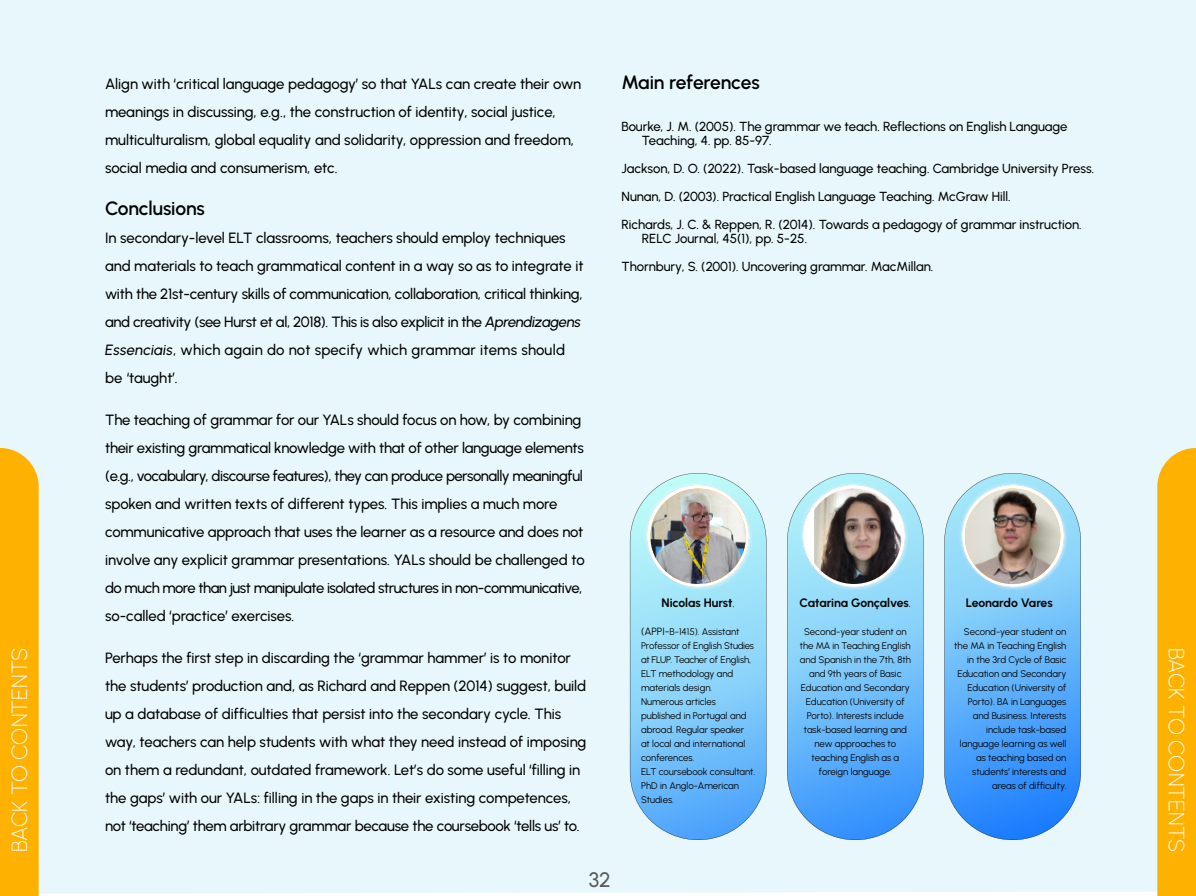
<style>
.page{position:relative;width:1196px;height:896px;background:#fff}
.page>*{position:absolute;margin:0;border:0;box-sizing:border-box;transform-origin:0 0}
.t1{font:200 22.05px "Urbanist";color:#fff}
.t2{font:500 21px "Urbanist";color:#5a5a5a}
.t3{font:600 19.25px "Urbanist";letter-spacing:-.01em;color:#000}
.t4{font:500 14.88px/28px "Urbanist";letter-spacing:-.01em;color:#000}
.t5{font:500 13.12px/28px "Urbanist";letter-spacing:-.005em;color:#000}
.t6{font:700 12.25px "Urbanist";letter-spacing:-.01em;color:#070504}
.t7{font:9.62px/14px "Urbanist";letter-spacing:-.005em;color:#070504;text-align:center}
.s1{font-style:italic}
.s2{font-weight:400}
.s3{font-size:10.5px}
</style>
<div class="page">
<div style="left:0;top:0;width:1195px;height:894px;background:#e8f7fb"></div>
<svg style="left:630px;top:473px;width:450px;height:367px;background:#86c7f9"></svg>
<svg style="left:1157px;top:448px;width:38px;height:448px;background:#feb309"></svg>
<div style="left:0;top:448px;width:39px;height:448px;background:#ffb100"></div>
<img style="left:644px;top:483px;width:107px;height:107px">
<img style="left:800px;top:483px;width:107px;height:107px">
<img style="left:959px;top:483px;width:106px;height:107px">
<div style="left:806px;top:489px;width:95px;height:95px;background:#fff;border-radius:50%"></div>
<img style="left:814px;top:489px;width:87px;height:95px">
<img style="left:964px;top:489px;width:96px;height:95px;border-radius:50%">
<img style="left:650px;top:489px;width:95px;height:95px;border-radius:50%">
<img style="left:1195px;top:0;width:1px;height:896px">
<h1 class="t1" style="left:6px;top:852px;width:206px;rotate:-90deg">BACK TO CONTENTS</h1>
<p class="t4" style="left:105px;top:70px;width:478px">Align with ʻcritical language pedagogy’ so that YALs can create their own meanings in discussing, e.g., the construction of identity, social justice, multiculturalism, global equality and solidarity, oppression and freedom, social media and consumerism, etc.</p>
<p class="t3" style="left:105px;top:197px;width:101px">Conclusions</p>
<p class="t4" style="left:105px;top:224px;width:480px">In secondary-level ELT classrooms, teachers should employ techniques and materials to teach grammatical content in a way so as to integrate it with the 21st-century skills of communication, collaboration, critical thinking, and creativity (see Hurst et al, 2018). This is also explicit in the <span class="s1">Aprendizagens Essenciais</span>, which again do not specify which grammar items should be ʻtaught’.</p>
<p class="t4" style="left:105px;top:406px;width:481px">The teaching of grammar for our YALs should focus on how, by combining their existing grammatical knowledge with that of other language elements (e.g., vocabulary, discourse features), they can produce personally meaningful spoken and written texts of different types. This implies a much more communicative approach that uses the learner as a resource and does not involve any explicit grammar presentations. YALs should be challenged to do much more than just manipulate isolated structures in non-communicative, so-called ʻpractice’ exercises.</p>
<p class="t4" style="left:105px;top:644px;width:483px">Perhaps the first step in discarding the ʻgrammar hammer’ is to monitor the students’ production and, as Richard and Reppen (2014) suggest, build up a database of difficulties that persist into the secondary cycle. This way, teachers can help students with what they need instead of imposing on them a redundant, outdated framework. Let’s do some useful ʻfilling in the gaps’ with our YALs: filling in the gaps in their existing competences, not ʻteaching’ them arbitrary grammar because the coursebook ʻtells us’ to.</p>
<p class="t3" style="left:621px;top:71px;width:140px">Main references</p>
<p class="t5" style="left:641px;top:120px;width:427px;line-height:14px;text-indent:-20px">Bourke, J. M. (2005). The grammar we teach. Reflections on English Language<br>Teaching, 4. pp. 85-97.</p>
<p class="t5" style="left:621px;top:155px;width:474px">Jackson, D. O. (2022). Task-based language teaching. Cambridge University Press.<br>Nunan, D. (2003). Practical English Language Teaching. McGraw Hill.<br>Richards, J. C. &amp; Reppen, R. (2014). Towards a pedagogy of grammar instruction.</p>
<p class="t5" style="left:621px;top:225px;width:313px;text-indent:20px">RELC Journal, 45(1), pp. 5-25.<br>Thornbury, S. (2001). Uncovering grammar. MacMillan.</p>
<p class="t6" style="left:661px;top:596px;width:75px">Nicolas Hurst<span class="s2">.</span></p>
<p class="t7" style="left:641px;top:625px;width:116px;text-align:left"><span class="s3">(APPI-</span>B-1415). Assistant<br>Professor of English Studies at FLUP. Teacher of English,<br>ELT methodology and materials design.<br>Numerous articles published in Portugal and abroad. Regular speaker at local and international conferences.<br>ELT coursebook consultant.<br>PhD in Anglo-American<br>Studies.</p>
<p class="t6" style="left:799px;top:596px;width:113px">Catarina Gonçalves<span class="s2">.</span></p>
<p class="t7" style="left:799px;top:625px;width:113px">Second-year student on the MA in Teaching English and Spanish in the 7th, 8th and 9th years of Basic<br>Education and Secondary<br>Education (University of<br>Porto). Interests include task-based learning and new approaches to teaching English as a foreign language.</p>
<p class="t6" style="left:965px;top:596px;width:88px">Leonardo Vares</p>
<p class="t7" style="left:954px;top:625px;width:114px;text-align:right">Second-year student on the MA in Teaching English in the 3rd Cycle of Basic<br>Education and Secondary<br>Education (University of<br>Porto). BA in Languages and Business. Interests include task-based language learning as well as teaching based on students’ interests and areas of difficulty.</p>
<h2 class="t2" style="left:588px;top:867px;width:24px">32</h2>
<h1 class="t1" style="left:1189px;top:648px;width:206px;rotate:90deg">BACK TO CONTENTS</h1>
</div>
